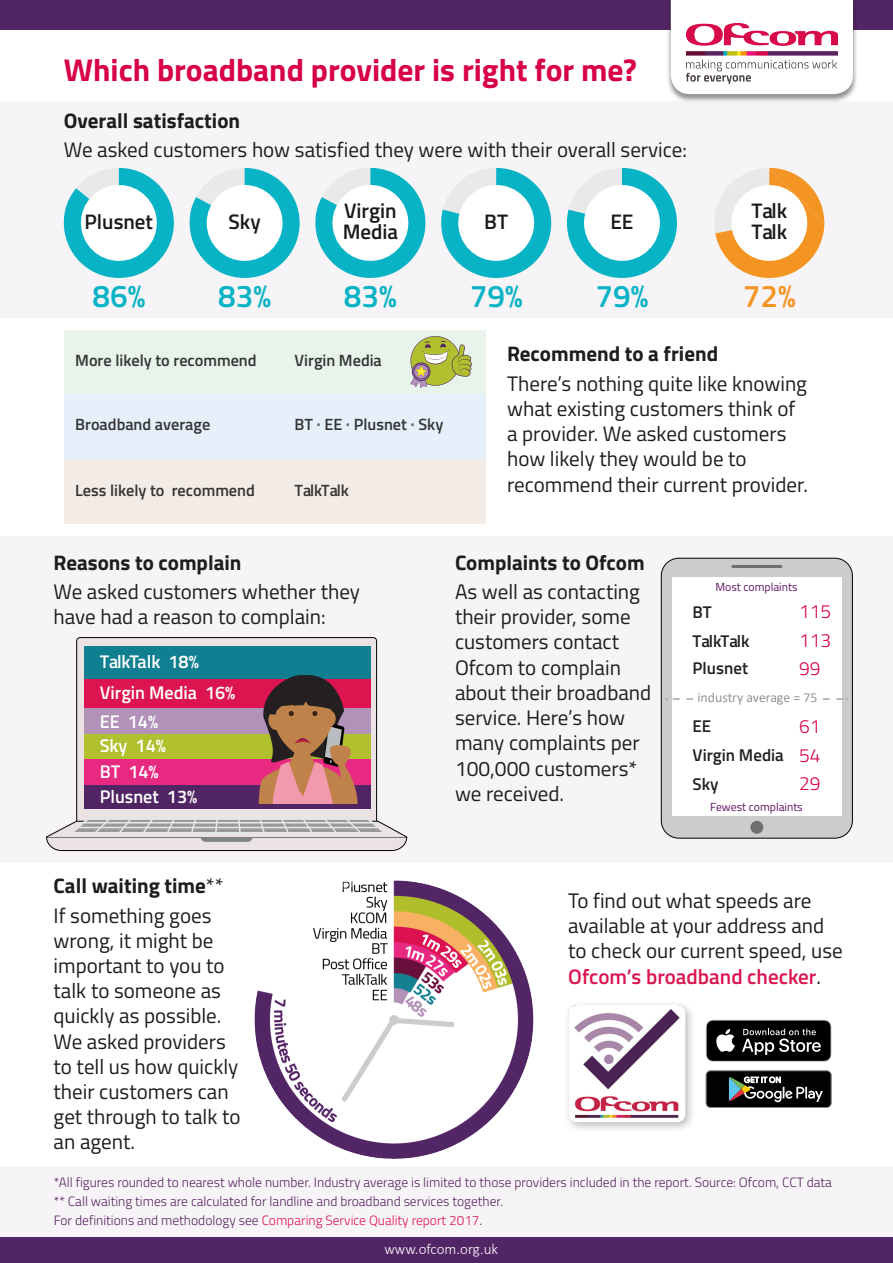
<style>
.page{position:relative;width:893px;height:1263px;background:#fff}
.page>*{position:absolute;margin:0;border:0;box-sizing:border-box;transform-origin:0 0}
.Page_header{font:700 31.5px "Titillium";color:#d70048}
.t1{font:600 31.5px "Titillium";color:#08b3c5}
.t2{font:600 31.5px "Titillium";color:#f49422}
.Body_copy{font:21px/25.2px "Titillium";color:#1d1d1b}
.Body_copy-2{font:700 21px "Titillium";color:#1d1d1b}
.t3{font:600 21px/21px "Titillium";color:#1a1a1a}
.t4{font:300 19.05px "Titillium";color:#d70048}
.t5{font:600 18.3px/26.5px "Titillium";color:#fff}
.t6{font:600 16.95px/29px "Titillium";color:#241f21}
.t7{font:600 16.2px "Titillium";color:#343434}
.t8{font:300 15px "Calibri";color:#fff}
.t9{font:13.8px "Calibri";color:#929497}
.Body_copy-3{font:300 13.5px "Titillium";color:#582261}
.Body_copy-4{font:300 13.5px "Titillium";color:#dc1450}
.t10{font:11.7px "Titillium";color:#5d1561}
.s1{font-weight:300;font-size:19.05px;color:#d70048}
.s2{font-weight:400}
.s3{font-weight:600;color:#dc1450}
.s4{color:#582261}
</style>
<div class="page">
<div style="left:0;top:1166px;width:893px;height:71px;background:#f7f4f7"></div>
<div style="left:0;top:0;width:893px;height:30px;background:#522565"></div>
<div style="left:0;top:102px;width:893px;height:216px;background:#f7f4f7"></div>
<div style="left:0;top:536px;width:893px;height:326px;background:#f7f4f7"></div>
<div style="left:666px;top:0;width:192px;height:103px;background:#1d1d1b;opacity:.48"></div>
<div style="left:671px;top:0;width:182px;height:94px;background:#fff"></div>
<img style="left:686px;top:24px;width:152px;height:59px">
<div style="left:0;top:1237px;width:893px;height:26px;background:#522565"></div>
<div style="left:563px;top:1000px;width:133px;height:133px;background:#1d1d1b;opacity:.3"></div>
<img style="left:568px;top:1005px;width:117px;height:117px">
<svg style="left:706px;top:1020px;width:125px;height:42px;background:#323232"></svg>
<svg style="left:706px;top:1070px;width:125px;height:38px;background:#2f3030"></svg>
<svg style="left:64px;top:168px;width:110px;height:110px"></svg>
<svg style="left:190px;top:168px;width:110px;height:110px"></svg>
<svg style="left:315px;top:168px;width:110px;height:110px"></svg>
<svg style="left:441px;top:168px;width:110px;height:110px"></svg>
<svg style="left:567px;top:168px;width:110px;height:110px"></svg>
<svg style="left:715px;top:168px;width:109px;height:110px"></svg>
<div style="left:81px;top:185px;width:76px;height:76px;background:#fff;border-radius:50%"></div>
<div style="left:207px;top:185px;width:76px;height:76px;background:#fff;border-radius:50%"></div>
<div style="left:332px;top:185px;width:76px;height:76px;background:#fff;border-radius:50%"></div>
<div style="left:458px;top:185px;width:76px;height:76px;background:#fff;border-radius:50%"></div>
<div style="left:584px;top:185px;width:76px;height:76px;background:#fff;border-radius:50%"></div>
<div style="left:731px;top:185px;width:76px;height:76px;background:#fff;border-radius:50%"></div>
<div style="left:661px;top:558px;width:191px;height:280px;background:#cdcccd;border-radius:18px"></div>
<div style="left:661px;top:558px;width:191px;height:280px;border:1px solid #020203;border-radius:18px"></div>
<div style="left:672px;top:578px;width:169px;height:238px;background:#fff"></div>
<div style="left:750px;top:821px;width:13px;height:13px;background:#6f6f71;border-radius:50%"></div>
<hr style="left:731px;top:565px;width:51px;height:3px;background:#6f6f71;border-radius:2px">
<svg style="left:666px;top:698px;width:182px;height:2px"></svg>
<div style="left:694px;top:689px;width:127px;height:19px;background:#fff"></div>
<img style="left:254px;top:880px;width:280px;height:279px">
<div style="left:77px;top:637px;width:300px;height:195px;background:#ebe3e3;border-radius:3px"></div>
<div style="left:77px;top:637px;width:300px;height:195px;border:1px solid #020203;border-radius:3px"></div>
<svg style="left:46px;top:817px;width:361px;height:34px"></svg>
<hr style="left:89px;top:818px;width:279px;height:2px;background:#e6e6e7">
<div style="left:84px;top:646px;width:287px;height:33px;background:#0f7f91"></div>
<div style="left:84px;top:679px;width:287px;height:29px;background:#dc1450"></div>
<div style="left:84px;top:708px;width:287px;height:26px;background:#b392b9"></div>
<div style="left:84px;top:734px;width:287px;height:26px;background:#b1c02e"></div>
<div style="left:84px;top:760px;width:287px;height:25px;background:#e72982"></div>
<div style="left:84px;top:785px;width:287px;height:24px;background:#512564"></div>
<svg style="left:259px;top:675px;width:101px;height:128px"></svg>
<div style="left:64px;top:330px;width:421px;height:64px;background:#e7f3eb"></div>
<svg style="left:64px;top:394px;width:421px;height:130px;background:#eceef0"></svg>
<svg style="left:410px;top:336px;width:62px;height:52px"></svg>
<p class="Page_header" style="left:64px;top:46px;width:575px">Which broadband provider is right for me?</p>
<p class="Body_copy-2" style="left:64px;top:104px;width:178px">Overall satisfaction</p>
<p class="Body_copy" style="left:64px;top:136px;width:625px">We asked customers how satisfied they were with their overall service:</p>
<p class="t3" style="left:85px;top:210px;width:70px">Plusnet</p>
<p class="t3" style="left:229px;top:210px;width:34px">Sky</p>
<p class="t3" style="left:343px;top:199px;width:57px">Virgin<br>Media</p>
<p class="t3" style="left:484px;top:210px;width:25px">BT</p>
<p class="t3" style="left:610px;top:210px;width:25px">EE</p>
<p class="t3" style="left:751px;top:199px;width:37px">Talk<br>Talk</p>
<h1 class="t1" style="left:92px;top:272px;width:54px">86%</h1>
<h1 class="t1" style="left:218px;top:272px;width:54px">83%</h1>
<h1 class="t1" style="left:344px;top:272px;width:54px">83%</h1>
<h1 class="t1" style="left:470px;top:272px;width:54px">79%</h1>
<h1 class="t1" style="left:595px;top:272px;width:54px">79%</h1>
<h1 class="t2" style="left:743px;top:272px;width:54px">72%</h1>
<p class="t7" style="left:75px;top:348px;width:183px">More likely to recommend</p>
<p class="t7" style="left:295px;top:348px;width:89px">Virgin Media</p>
<p class="t7" style="left:75px;top:412px;width:137px">Broadband average</p>
<p class="t7" style="left:295px;top:412px;width:150px">BT <sup>•</sup> EE <sup>•</sup> Plusnet <sup>•</sup> Sky</p>
<p class="t7" style="left:75px;top:478px;width:181px">Less likely to recommend</p>
<p class="t7" style="left:295px;top:478px;width:56px">TalkTalk</p>
<p class="Body_copy-2" style="left:507px;top:338px;width:213px">Recommend to a friend</p>
<p class="Body_copy" style="left:507px;top:370px;width:302px">There’s nothing quite like knowing what existing customers think of a provider. We asked customers how likely they would be to recommend their current provider.</p>
<p class="Body_copy-2" style="left:54px;top:546px;width:189px">Reasons to complain</p>
<p class="Body_copy" style="left:54px;top:578px;width:308px">We asked customers whether they have had a reason to complain:</p>
<p class="t5" style="left:100px;top:647px;width:101px">TalkTalk 18%</p>
<p class="t5" style="left:100px;top:678px;width:137px">Virgin Media 16%</p>
<p class="t5" style="left:100px;top:731px;width:68px">Sky 14%<br>BT 14%</p>
<p class="t5" style="left:100px;top:782px;width:99px">Plusnet 13%</p>
<p class="t5" style="left:100px;top:707px;width:60px">EE 14%</p>
<p class="Body_copy-2" style="left:455px;top:546px;width:191px">Complaints to Ofcom</p>
<p class="Body_copy" style="left:455px;top:578px;width:198px">As well as contacting their provider, some customers contact<br>Ofcom to complain about their broadband service. Here’s how many complaints per<br>100,000 customers* we received.</p>
<p class="t10" style="left:715px;top:578px;width:84px">Most complaints</p>
<p class="t6" style="left:693px;top:597px;width:21px">BT</p>
<p class="t4" style="left:799px;top:598px;width:34px">115</p>
<p class="t6" style="left:693px;top:626px;width:58px">TalkTalk</p>
<p class="t4" style="left:799px;top:627px;width:34px">113</p>
<p class="t6" style="left:693px;top:653px;width:57px">Plusnet</p>
<p class="t4" style="left:799px;top:655px;width:23px">99</p>
<p class="t9" style="left:697px;top:688px;width:122px">industry average = 75</p>
<p class="t6" style="left:693px;top:711px;width:20px">EE</p>
<p class="t4" style="left:799px;top:712px;width:23px">61</p>
<p class="t6" style="left:693px;top:740px;width:129px">Virgin Media <span class="s1">54<br></span>Sky</p>
<p class="t4" style="left:799px;top:770px;width:23px">29</p>
<p class="t10" style="left:710px;top:798px;width:94px">Fewest complaints</p>
<p class="Body_copy-2" style="left:54px;top:870px;width:171px">Call waiting time<span class="s2">**</span></p>
<p class="Body_copy" style="left:54px;top:902px;width:188px">If something goes wrong, it might be important to you to talk to someone as quickly as possible.<br>We asked providers to tell us how quickly their customers can get through to talk to an agent.</p>
<p class="Body_copy" style="left:568px;top:887px;width:276px">To find out what speeds are available at your address and to check our current speed, use<br><span class="s3">Ofcom’s broadband checker</span>.</p>
<p class="Body_copy-3" style="left:54px;top:1172px;width:780px">*All figures rounded to nearest whole number. Industry average is limited to those providers included in the report. Source: Ofcom, CCT data</p>
<p class="Body_copy-3" style="left:54px;top:1191px;width:451px">** Call waiting times are calculated for landline and broadband services together.</p>
<p class="Body_copy-4" style="left:54px;top:1210px;width:430px"><span class="s4">For definitions and methodology see</span> Comparing Service Quality report 2017<span class="s4">.</span></p>
<p class="t8" style="left:384px;top:1240px;width:115px">www.ofcom.org.uk</p>
</div>
